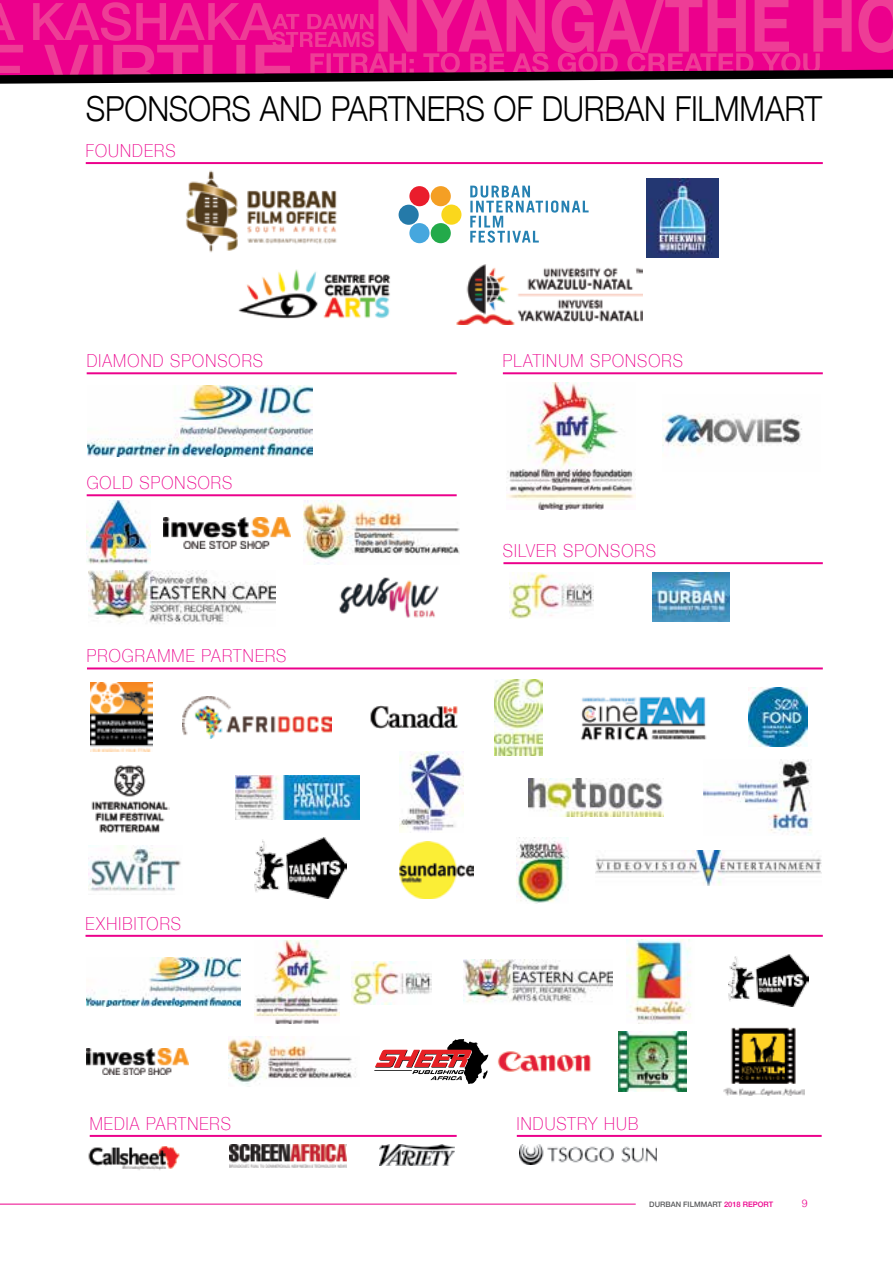
<style>
.page{position:relative;width:893px;height:1263px;background:#fff}
.page>*{position:absolute;margin:0;border:0;box-sizing:border-box;transform-origin:0 0}
.t1{font:300 34.5px "Helvetica Neue";letter-spacing:-.005em;color:#000;scale:.9 1}
.t2{font:100 18px "Helvetica Neue";letter-spacing:.07em;color:#ec008c;scale:.9 1}
.t3{font:300 10.5px "Helvetica";color:#ec008c}
.t4{font:500 7.5px "Helvetica Neue";color:#58595b}
.s1{color:#ec008c}
</style>
<div class="page">
<hr style="left:0;top:1204px;width:636px;height:1px;background:#ec008c">
<img style="left:303px;top:501px;width:157px;height:64px">
<img style="left:87px;top:501px;width:63px;height:63px">
<img style="left:339px;top:577px;width:100px;height:41px">
<hr style="left:87px;top:667px;width:736px;height:2px;background:#ec008c">
<hr style="left:90px;top:1135px;width:367px;height:2px;background:#ec008c">
<hr style="left:87px;top:372px;width:370px;height:2px;background:#ec008c">
<hr style="left:87px;top:494px;width:370px;height:2px;background:#ec008c">
<hr style="left:503px;top:562px;width:320px;height:2px;background:#ec008c">
<hr style="left:86px;top:935px;width:737px;height:2px;background:#ec008c">
<hr style="left:517px;top:1135px;width:305px;height:2px;background:#ec008c">
<hr style="left:503px;top:372px;width:320px;height:2px;background:#ec008c">
<img style="left:653px;top:573px;width:76px;height:49px">
<img style="left:238px;top:309px;width:152px;height:10px">
<img style="left:457px;top:309px;width:186px;height:16px">
<svg style="left:0;top:0;width:893px;height:309px"></svg>
<img style="left:165px;top:170px;width:174px;height:91px">
<img style="left:596px;top:851px;width:226px;height:34px">
<img style="left:88px;top:385px;width:224px;height:72px">
<img style="left:86px;top:957px;width:155px;height:49px">
<img style="left:506px;top:383px;width:130px;height:127px">
<img style="left:254px;top:940px;width:86px;height:84px">
<img style="left:509px;top:573px;width:84px;height:45px">
<img style="left:352px;top:961px;width:79px;height:43px">
<img style="left:663px;top:413px;width:139px;height:39px">
<img style="left:626px;top:940px;width:65px;height:84px">
<img style="left:618px;top:1031px;width:69px;height:60px">
<hr style="left:374px;top:1070px;width:38px;height:1px;background:#010101">
<svg style="left:375px;top:1039px;width:113px;height:45px"></svg>
<img style="left:723px;top:1028px;width:82px;height:67px">
<img style="left:182px;top:696px;width:149px;height:42px">
<img style="left:380px;top:1144px;width:75px;height:21px">
<img style="left:88px;top:1146px;width:92px;height:24px">
<img style="left:254px;top:838px;width:92px;height:60px">
<img style="left:728px;top:954px;width:80px;height:52px">
<img style="left:528px;top:779px;width:136px;height:37px">
<img style="left:399px;top:751px;width:64px;height:81px">
<img style="left:495px;top:679px;width:47px;height:76px">
<img style="left:580px;top:696px;width:127px;height:45px">
<img style="left:703px;top:759px;width:109px;height:75px">
<img style="left:91px;top:765px;width:79px;height:68px">
<img style="left:91px;top:683px;width:61px;height:68px">
<img style="left:235px;top:776px;width:124px;height:43px">
<img style="left:498px;top:1051px;width:93px;height:21px">
<img style="left:748px;top:687px;width:60px;height:60px">
<img style="left:88px;top:571px;width:188px;height:53px">
<img style="left:463px;top:959px;width:150px;height:44px">
<img style="left:516px;top:837px;width:52px;height:66px">
<img style="left:399px;top:842px;width:75px;height:56px">
<img style="left:370px;top:706px;width:88px;height:23px">
<img style="left:89px;top:846px;width:92px;height:45px">
<img style="left:520px;top:1144px;width:136px;height:20px">
<img style="left:164px;top:517px;width:126px;height:31px">
<img style="left:86px;top:1049px;width:103px;height:25px">
<img style="left:230px;top:1144px;width:116px;height:23px">
<img style="left:228px;top:1036px;width:128px;height:51px">
<h1 class="t1" style="left:86px;top:81px;width:820px">SPONSORS AND PARTNERS OF DURBAN FILMMART</h1>
<p class="t2" style="left:86px;top:137px;width:101px">FOUNDERS</p>
<p class="t2" style="left:87px;top:347px;width:197px">DIAMOND SPONSORS</p>
<p class="t2" style="left:87px;top:469px;width:163px">GOLD SPONSORS</p>
<p class="t2" style="left:87px;top:642px;width:223px">PROGRAMME PARTNERS</p>
<p class="t2" style="left:86px;top:910px;width:108px">EXHIBITORS</p>
<p class="t2" style="left:90px;top:1110px;width:159px">MEDIA PARTNERS</p>
<p class="t2" style="left:503px;top:347px;width:201px">PLATINUM SPONSORS</p>
<p class="t2" style="left:503px;top:537px;width:172px">SILVER SPONSORS</p>
<p class="t2" style="left:517px;top:1110px;width:137px">INDUSTRY HUB</p>
<p class="t4" style="left:649px;top:1198px;width:125px">DURBAN FILMMART <span class="s1">2018 REPORT</span></p>
<p class="t3" style="left:802px;top:1194px;width:7px">9</p>
</div>
